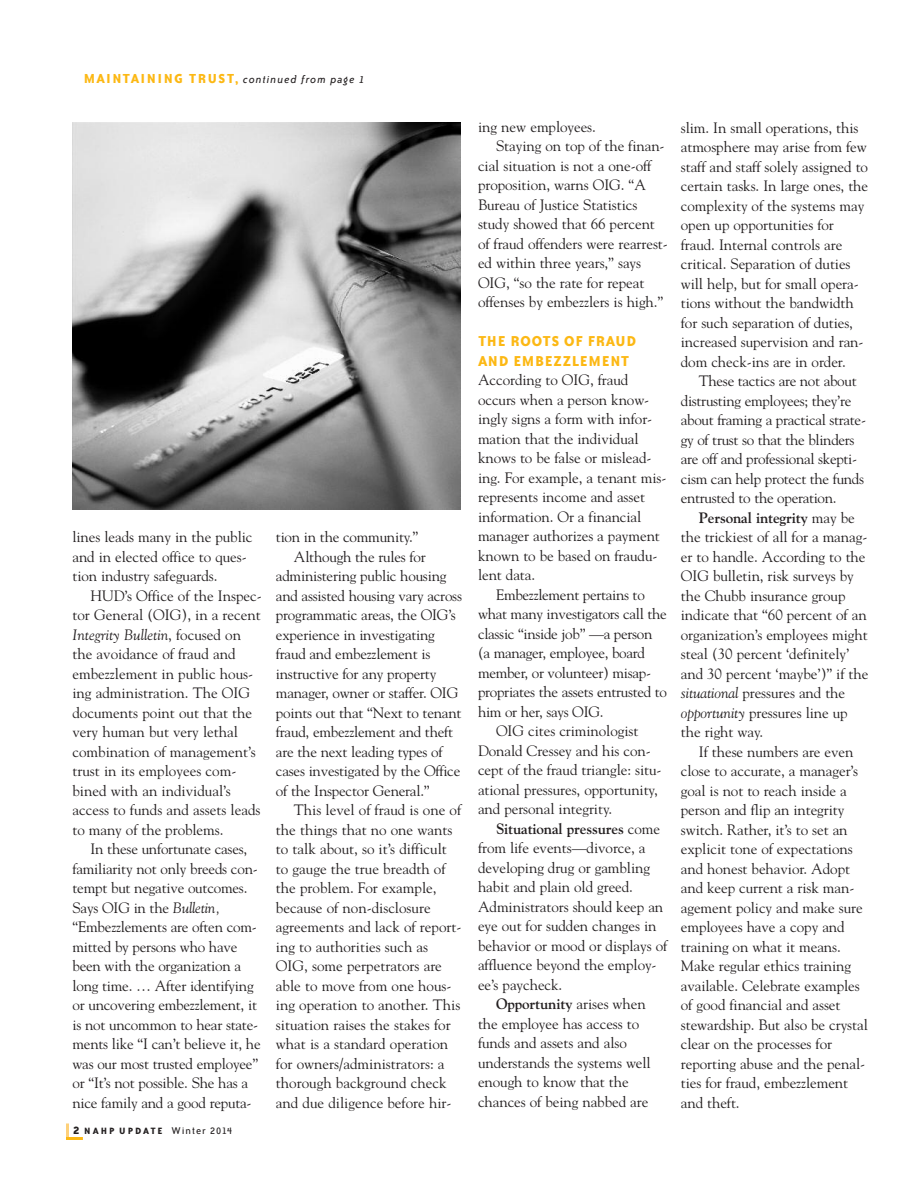
<style>
.page{position:relative;width:918px;height:1188px;background:#fff}
.page>*{position:absolute;margin:0;border:0;box-sizing:border-box;transform-origin:0 0}
.t1{font:700 16.5px/19.5px "Bailey Sans ITC";letter-spacing:.05em;color:#fcb814}
.t2{font:15px/19.5px "Goudy";letter-spacing:-.005em;color:#231f20}
.t3{font:700 15px "Goudy";letter-spacing:-.01em;color:#231f20}
.t4{font:italic 12px "Bailey Sans ITC";letter-spacing:.09em;color:#231f20}
.t5{font:700 10.5px "Bailey Sans ITC";letter-spacing:.195em;color:#231f20}
.s1{font-weight:700;font-style:normal;font-size:15px;color:#fcb814}
.s2{font-style:italic}
.s3{font-size:12.75px}
.s4{font-weight:400;font-size:11.25px}
.s5{font-weight:400}
.s6{font-weight:700}
</style>
<div class="page">
<hr style="left:66px;top:1124px;width:3px;height:14px;background:#fed17b">
<hr style="left:66px;top:1137px;width:17px;height:3px;background:#fcb814">
<img style="left:73px;top:123px;width:388px;height:387px">
<p class="t4" style="left:84px;top:75px;width:282px"><span class="s1">MAINTAINING TRUST,</span> continued from page 1</p>
<p class="t2" style="left:72px;top:528px;width:182px">lines leads many in the public and in elected office to ques&shy;tion industry safeguards.</p>
<p class="t2" style="left:72px;top:586px;width:191px;text-indent:18px">HUD’s Office of the Inspec&shy;tor General (OIG), in a recent<br><span class="s2">Integrity Bulletin</span>, focused on the avoidance of fraud and embezzlement in public hous&shy;ing administration. The OIG documents point out that the very human but very lethal combination of management’s trust in its employees com&shy;bined with an individual’s access to funds and assets leads to many of the problems.</p>
<p class="t2" style="left:72px;top:840px;width:190px;text-indent:18px">In these unfortunate cases, familiarity not only breeds con&shy;tempt but negative outcomes.<br>Says OIG in the <span class="s2">Bulletin, </span>“Embezzlements are often com&shy;mitted by persons who have been with the organization a long time. … After identifying or uncovering embezzlement, it is not uncommon to hear state&shy;ments like “I can’t believe it, he was our most trusted employee” or “It’s not possible. She has a nice family and a good reputa-</p>
<p class="t5" style="left:73px;top:1127px;width:161px"><span class="s3">2</span> NAHP UPDATE <span class="s4">Winter 2014</span></p>
<p class="t2" style="left:276px;top:527px;width:144px">tion in the community.”</p>
<p class="t2" style="left:294px;top:547px;width:133px">Although the rules for</p>
<p class="t2" style="left:276px;top:566px;width:172px">administering public housing</p>
<p class="t2" style="left:276px;top:586px;width:188px">and assisted housing vary across</p>
<p class="t2" style="left:276px;top:605px;width:181px">programmatic areas, the OIG’s</p>
<p class="t2" style="left:276px;top:625px;width:161px">experience in investigating</p>
<p class="t2" style="left:276px;top:644px;width:156px">fraud and embezzlement is</p>
<p class="t2" style="left:276px;top:664px;width:162px">instructive for any property</p>
<p class="t2" style="left:276px;top:683px;width:184px">manager, owner or staffer. OIG</p>
<p class="t2" style="left:276px;top:703px;width:187px">points out that “Next to tenant</p>
<p class="t2" style="left:276px;top:722px;width:179px">fraud, embezzlement and theft</p>
<p class="t2" style="left:276px;top:742px;width:168px">are the next leading types of</p>
<p class="t2" style="left:276px;top:761px;width:186px">cases investigated by the Office</p>
<p class="t2" style="left:276px;top:781px;width:155px">of the Inspector General.”</p>
<p class="t2" style="left:294px;top:800px;width:169px">This level of fraud is one of</p>
<p class="t2" style="left:276px;top:820px;width:178px">the things that no one wants</p>
<p class="t2" style="left:276px;top:839px;width:172px">to talk about, so it’s difficult</p>
<p class="t2" style="left:276px;top:859px;width:171px">to gauge the true breadth of</p>
<p class="t2" style="left:276px;top:878px;width:162px">the problem. For example,</p>
<p class="t2" style="left:276px;top:898px;width:156px">because of non-disclosure</p>
<p class="t2" style="left:276px;top:917px;width:187px">agreements and lack of report-</p>
<p class="t2" style="left:276px;top:937px;width:154px">ing to authorities such as</p>
<p class="t2" style="left:276px;top:956px;width:168px">OIG, some perpetrators are</p>
<p class="t2" style="left:276px;top:976px;width:177px">able to move from one hous-</p>
<p class="t2" style="left:276px;top:995px;width:186px">ing operation to another. This</p>
<p class="t2" style="left:276px;top:1015px;width:176px">situation raises the stakes for</p>
<p class="t2" style="left:276px;top:1034px;width:174px">what is a standard operation</p>
<p class="t2" style="left:276px;top:1054px;width:170px">for owners/administrators: a</p>
<p class="t2" style="left:276px;top:1073px;width:172px">thorough background check</p>
<p class="t2" style="left:276px;top:1093px;width:177px">and due diligence before hir-</p>
<p class="t2" style="left:478px;top:117px;width:119px">ing new employees.</p>
<p class="t2" style="left:496px;top:137px;width:170px">Staying on top of the finan-</p>
<p class="t2" style="left:478px;top:156px;width:175px">cial situation is not a one-off</p>
<p class="t2" style="left:478px;top:176px;width:169px">proposition, warns OIG. “A</p>
<p class="t2" style="left:478px;top:195px;width:161px">Bureau of Justice Statistics</p>
<p class="t2" style="left:478px;top:215px;width:178px">study showed that 66 percent</p>
<p class="t2" style="left:478px;top:234px;width:191px">of fraud offenders were rearrest-</p>
<p class="t2" style="left:478px;top:254px;width:165px">ed within three years,” says</p>
<p class="t2" style="left:478px;top:273px;width:168px">OIG, “so the rate for repeat</p>
<p class="t2" style="left:478px;top:293px;width:187px">offenses by embezzlers is high.”</p>
<p class="t1" style="left:478px;top:333px;width:159px">THE ROOTS OF FRAUD<br>AND EMBEZZLEMENT</p>
<p class="t2" style="left:478px;top:371px;width:190px">According to OIG, fraud occurs when a person know&shy;ingly signs a form with infor&shy;mation that the individual knows to be false or mislead&shy;ing. For example, a tenant mis&shy;represents income and asset information. Or a financial manager authorizes a payment known to be based on fraudu&shy;lent data.</p>
<p class="t2" style="left:496px;top:585px;width:150px">Embezzlement pertains to</p>
<p class="t2" style="left:478px;top:605px;width:190px">what many investigators call the</p>
<p class="t2" style="left:478px;top:624px;width:176px">classic “inside job” —a person</p>
<p class="t2" style="left:478px;top:644px;width:169px">(a manager, employee, board</p>
<p class="t2" style="left:478px;top:663px;width:174px">member, or volunteer) misap-</p>
<p class="t2" style="left:478px;top:683px;width:190px">propriates the assets entrusted to</p>
<p class="t2" style="left:478px;top:702px;width:127px">him or her, says OIG.</p>
<p class="t2" style="left:496px;top:722px;width:144px">OIG cites criminologist</p>
<p class="t2" style="left:478px;top:741px;width:174px">Donald Cressey and his con-</p>
<p class="t2" style="left:478px;top:761px;width:185px">cept of the fraud triangle: situ-</p>
<p class="t2" style="left:478px;top:780px;width:181px">ational pressures, opportunity,</p>
<p class="t2" style="left:478px;top:800px;width:136px">and personal integrity.</p>
<p class="t3" style="left:496px;top:820px;width:166px">Situational pressures <span class="s5">come</span></p>
<p class="t2" style="left:478px;top:839px;width:169px">from life events—divorce, a</p>
<p class="t2" style="left:478px;top:858px;width:174px">developing drug or gambling</p>
<p class="t2" style="left:478px;top:878px;width:157px">habit and plain old greed.</p>
<p class="t2" style="left:478px;top:897px;width:187px">Administrators should keep an</p>
<p class="t2" style="left:478px;top:917px;width:180px">eye out for sudden changes in</p>
<p class="t2" style="left:478px;top:936px;width:191px">behavior or mood or displays of</p>
<p class="t2" style="left:478px;top:956px;width:180px">affluence beyond the employ-</p>
<p class="t2" style="left:478px;top:975px;width:86px">ee’s paycheck.</p>
<p class="t3" style="left:496px;top:995px;width:151px">Opportunity <span class="s5">arises when</span></p>
<p class="t2" style="left:478px;top:1014px;width:163px">the employee has access to</p>
<p class="t2" style="left:478px;top:1034px;width:150px">funds and assets and also</p>
<p class="t2" style="left:478px;top:1053px;width:174px">understands the systems well</p>
<p class="t2" style="left:478px;top:1073px;width:152px">enough to know that the</p>
<p class="t2" style="left:478px;top:1092px;width:172px">chances of being nabbed are</p>
<p class="t2" style="left:681px;top:118px;width:189px">slim. In small operations, this atmosphere may arise from few staff and staff solely assigned to certain tasks. In large ones, the complexity of the systems may open up opportunities for fraud. Internal controls are critical. Separation of duties will help, but for small opera&shy;tions without the bandwidth for such separation of duties, increased supervision and ran&shy;dom check-ins are in order.</p>
<p class="t2" style="left:681px;top:372px;width:187px;text-indent:18px">These tactics are not about distrusting employees; they’re about framing a practical strate&shy;gy of trust so that the blinders are off and professional skepti&shy;cism can help protect the funds entrusted to the operation.</p>
<p class="t2" style="left:681px;top:508px;width:189px;text-indent:18px"><span class="s6">Personal integrity</span> may be the trickiest of all for a manag&shy;er to handle. According to the<br>OIG bulletin, risk surveys by the Chubb insurance group indicate that “60 percent of an organization’s employees might steal (30 percent ‘definitely’ and 30 percent ‘maybe’)” if the <span class="s2">situational</span> pressures and the <span class="s2">opportunity</span> pressures line up the right way.</p>
<p class="t2" style="left:681px;top:742px;width:189px;text-indent:18px">If these numbers are even close to accurate, a manager’s goal is not to reach inside a person and flip an integrity switch. Rather, it’s to set an explicit tone of expectations and honest behavior. Adopt and keep current a risk man&shy;agement policy and make sure employees have a copy and training on what it means.<br>Make regular ethics training available. Celebrate examples of good financial and asset stewardship. But also be crystal clear on the processes for reporting abuse and the penal&shy;ties for fraud, embezzlement and theft.</p>
</div>
